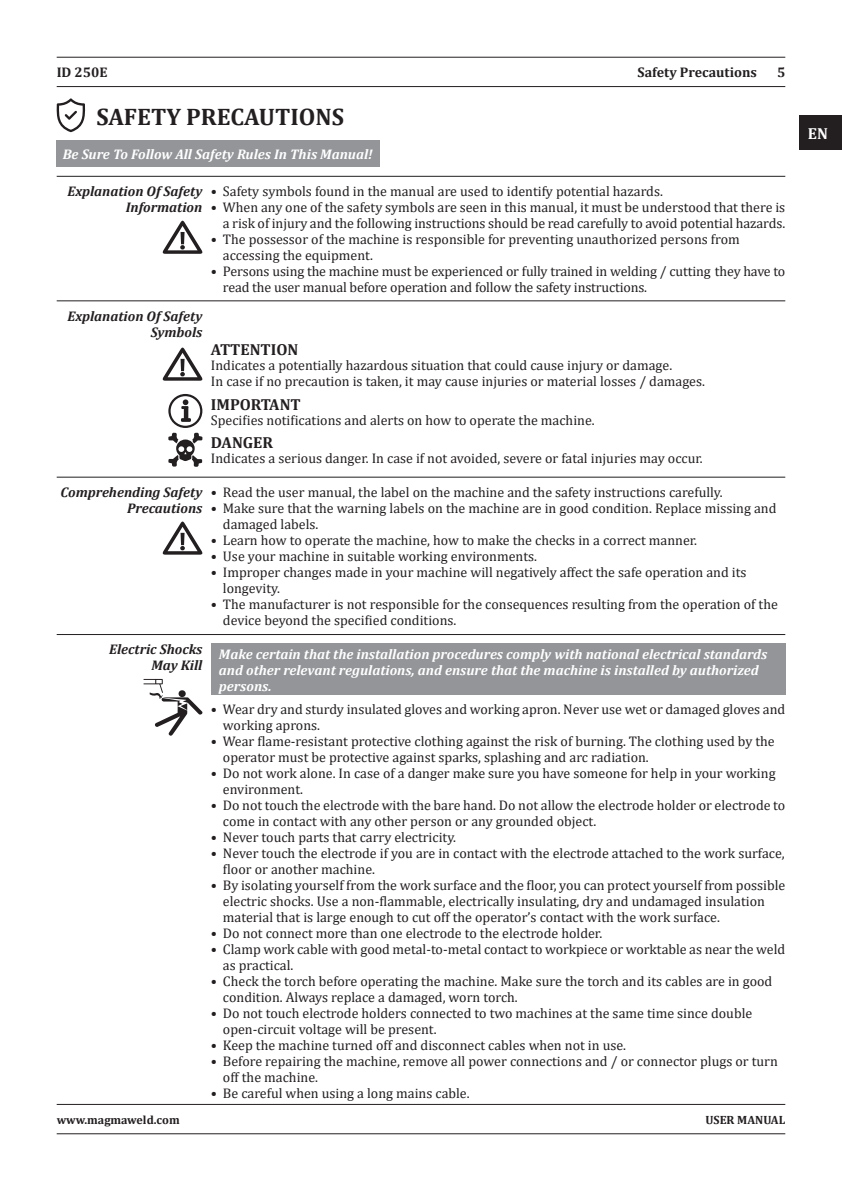
<style>
.page{position:relative;width:842px;height:1191px;background:#fff}
.page>*{position:absolute;margin:0;border:0;box-sizing:border-box;transform-origin:0 0}
.t1{font:700 24px "Cambria";color:#231f20}
.t2{font:700 16px "Cambria";color:#231f20}
.t3{font:700 16px "Cambria";color:#fff}
.t4{font:14px/16px "Cambria";color:#231f20}
.t5{font:italic 700 14px/16px "Cambria";color:#fff}
.t6{font:italic 700 14px/16px "Cambria";color:#231f20;text-align:right}
.t7{font:700 14px "Cambria";color:#231f20}
.t8{font:700 12px "Cambria";color:#231f20}
</style>
<div class="page">
<hr style="left:57px;top:57px;width:728px;height:1px;background:#231f20">
<hr style="left:57px;top:86px;width:728px;height:1px;background:#231f20">
<div style="left:799px;top:115px;width:43px;height:34px;background:#231f20"></div>
<hr style="left:57px;top:1104px;width:728px;height:1px;background:#231f20">
<hr style="left:57px;top:1133px;width:728px;height:1px;background:#231f20">
<div style="left:57px;top:141px;width:323px;height:26px;background:#939598"></div>
<hr style="left:57px;top:176px;width:728px;height:1px;background:#231f20">
<hr style="left:57px;top:300px;width:728px;height:1px;background:#231f20">
<hr style="left:57px;top:476px;width:728px;height:1px;background:#231f20">
<hr style="left:57px;top:634px;width:728px;height:1px;background:#231f20">
<svg style="left:162px;top:221px;width:41px;height:33px"></svg>
<svg style="left:162px;top:521px;width:41px;height:33px"></svg>
<svg style="left:162px;top:347px;width:41px;height:34px"></svg>
<svg style="left:168px;top:394px;width:34px;height:73px"></svg>
<div style="left:211px;top:643px;width:574px;height:51px;background:#939598"></div>
<svg style="left:56px;top:98px;width:29px;height:34px"></svg>
<svg style="left:144px;top:679px;width:58px;height:56px"></svg>
<p class="t7" style="left:637px;top:63px;width:121px">Safety Precautions</p>
<p class="t7" style="left:57px;top:63px;width:52px">ID 250E</p>
<p class="t7" style="left:777px;top:63px;width:10px">5</p>
<h1 class="t1" style="left:96px;top:99px;width:249px">SAFETY PRECAUTIONS</h1>
<p class="t5" style="left:63px;top:146px;width:311px">Be Sure To Follow All Safety Rules In This Manual!</p>
<p class="t4" style="left:211px;top:183px;width:453px">• Safety symbols found in the manual are used to identify potential hazards.</p>
<p class="t4" style="left:211px;top:199px;width:576px;text-align:right">• When any one of the safety symbols are seen in this manual, it must be understood that there is a risk of injury and the following instructions should be read carefully to avoid potential hazards.</p>
<p class="t4" style="left:223px;top:231px;width:518px;text-indent:-12px">• The possessor of the machine is responsible for preventing unauthorized persons from accessing the equipment.</p>
<p class="t4" style="left:223px;top:263px;width:564px;text-indent:-12px">• Persons using the machine must be experienced or fully trained in welding / cutting they have to read the user manual before operation and follow the safety instructions.</p>
<p class="t6" style="left:68px;top:183px;width:136px">Explanation Of Safety<br>Information</p>
<p class="t6" style="left:68px;top:307px;width:136px">Explanation Of Safety<br>Symbols</p>
<p class="t2" style="left:211px;top:338px;width:89px">ATTENTION</p>
<p class="t4" style="left:211px;top:357px;width:496px">Indicates a potentially hazardous situation that could cause injury or damage.<br>In case if no precaution is taken, it may cause injuries or material losses / damages.</p>
<p class="t2" style="left:211px;top:393px;width:91px">IMPORTANT</p>
<p class="t4" style="left:211px;top:412px;width:385px">Specifies notifications and alerts on how to operate the machine.</p>
<p class="t2" style="left:211px;top:432px;width:64px">DANGER</p>
<p class="t4" style="left:211px;top:450px;width:493px">Indicates a serious danger. In case if not avoided, severe or fatal injuries may occur.</p>
<p class="t6" style="left:61px;top:484px;width:143px">Comprehending Safety<br>Precautions</p>
<p class="t6" style="left:109px;top:641px;width:95px">Electric Shocks<br>May Kill</p>
<p class="t4" style="left:211px;top:484px;width:513px">• Read the user manual, the label on the machine and the safety instructions carefully.</p>
<p class="t4" style="left:223px;top:500px;width:555px;text-indent:-12px">• Make sure that the warning labels on the machine are in good condition. Replace missing and damaged labels.</p>
<p class="t4" style="left:211px;top:532px;width:488px">• Learn how to operate the machine, how to make the checks in a correct manner.</p>
<p class="t4" style="left:211px;top:548px;width:328px">• Use your machine in suitable working environments.</p>
<p class="t4" style="left:223px;top:564px;width:525px;text-indent:-12px">• Improper changes made in your machine will negatively affect the safe operation and its longevity.</p>
<p class="t4" style="left:223px;top:596px;width:556px;text-indent:-12px">• The manufacturer is not responsible for the consequences resulting from the operation of the device beyond the specified conditions.</p>
<p class="t5" style="left:219px;top:645px;width:550px">Make certain that the installation procedures comply with national electrical standards and other relevant regulations, and ensure that the machine is installed by authorized persons.</p>
<p class="t4" style="left:223px;top:701px;width:564px;text-indent:-12px">• Wear dry and sturdy insulated gloves and working apron. Never use wet or damaged gloves and working aprons.</p>
<p class="t4" style="left:223px;top:733px;width:553px;text-indent:-12px">• Wear flame-resistant protective clothing against the risk of burning. The clothing used by the operator must be protective against sparks, splashing and arc radiation.</p>
<p class="t4" style="left:223px;top:765px;width:554px;text-indent:-12px">• Do not work alone. In case of a danger make sure you have someone for help in your working environment.</p>
<p class="t4" style="left:223px;top:797px;width:564px;text-indent:-12px">• Do not touch the electrode with the bare hand. Do not allow the electrode holder or electrode to come in contact with any other person or any grounded object.</p>
<p class="t4" style="left:211px;top:829px;width:247px">• Never touch parts that carry electricity.</p>
<p class="t4" style="left:223px;top:845px;width:563px;text-indent:-12px">• Never touch the electrode if you are in contact with the electrode attached to the work surface, floor or another machine.</p>
<p class="t4" style="left:223px;top:877px;width:564px;text-indent:-12px">• By isolating yourself from the work surface and the floor, you can protect yourself from possible electric shocks. Use a non-flammable, electrically insulating, dry and undamaged insulation material that is large enough to cut off the operator’s contact with the work surface.</p>
<p class="t4" style="left:211px;top:925px;width:393px">• Do not connect more than one electrode to the electrode holder.</p>
<p class="t4" style="left:223px;top:941px;width:564px;text-indent:-12px">• Clamp work cable with good metal-to-metal contact to workpiece or worktable as near the weld as practical.</p>
<p class="t4" style="left:223px;top:973px;width:551px;text-indent:-12px">• Check the torch before operating the machine. Make sure the torch and its cables are in good condition. Always replace a damaged, worn torch.</p>
<p class="t4" style="left:223px;top:1005px;width:531px;text-indent:-12px">• Do not touch electrode holders connected to two machines at the same time since double open-circuit voltage will be present.</p>
<p class="t4" style="left:211px;top:1037px;width:417px">• Keep the machine turned off and disconnect cables when not in use.</p>
<p class="t4" style="left:223px;top:1053px;width:556px;text-indent:-12px">• Before repairing the machine, remove all power connections and / or connector plugs or turn off the machine.</p>
<p class="t4" style="left:211px;top:1085px;width:260px">• Be careful when using a long mains cable.</p>
<p class="t8" style="left:57px;top:1111px;width:124px">www.magmaweld.com</p>
<p class="t8" style="left:705px;top:1111px;width:81px">USER MANUAL</p>
<p class="t3" style="left:808px;top:122px;width:22px">EN</p>
</div>
